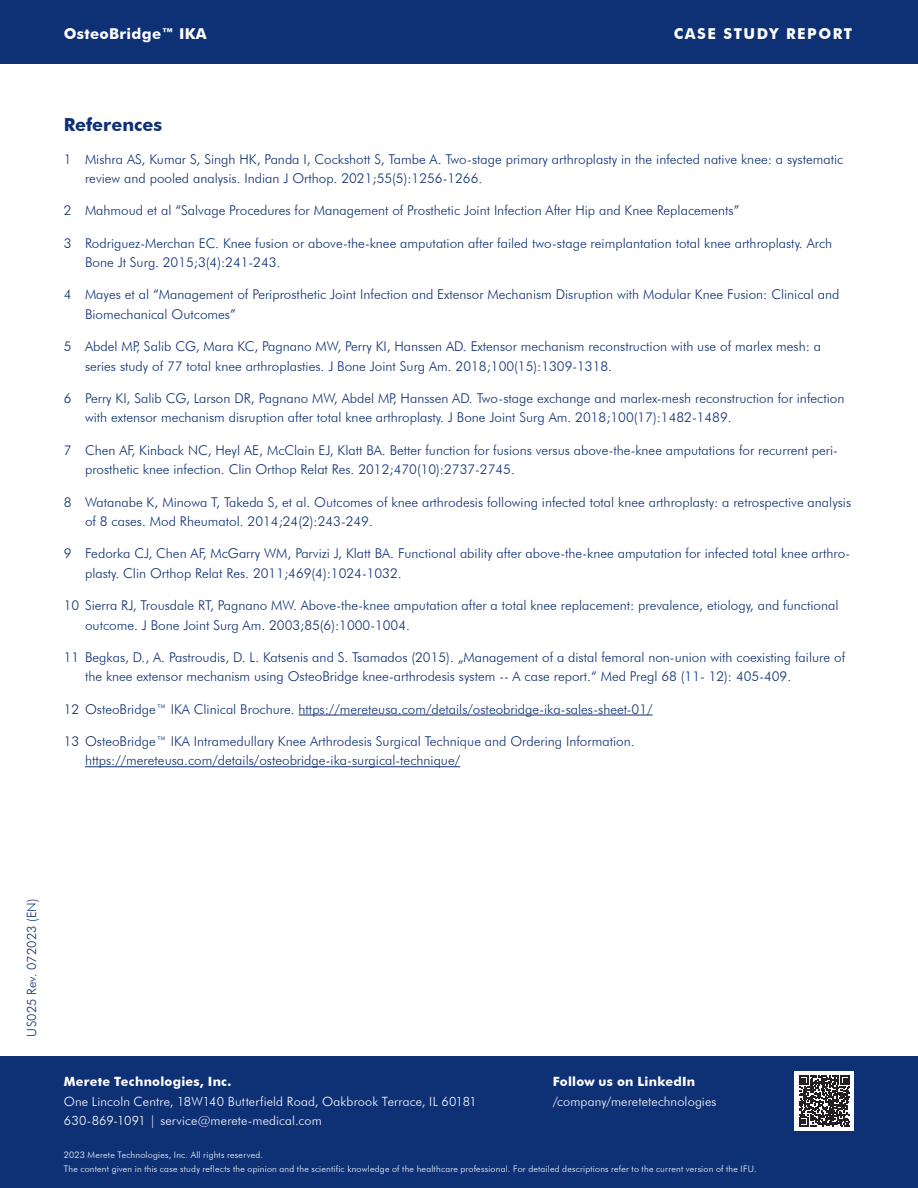
<style>
.page{position:relative;width:918px;height:1188px;background:#fff}
.page>*{position:absolute;margin:0;border:0;box-sizing:border-box;transform-origin:0 0}
.Fließtext{font:700 18px "Futura BT";color:#0e3074}
.t1{font:700 15px "Futura BT";letter-spacing:.05em;color:#fff}
.t2{font:700 15px "Futura BT";letter-spacing:.02em;color:#fff}
.t3{font:300 13.5px/19.5px "Futura BT";color:#0e3074}
.t4{font:300 12.75px/19.5px "Futura BT";letter-spacing:.01em;color:#fff}
.t5{font:700 12.75px "Futura BT";letter-spacing:.02em;color:#fff}
.t6{font:300 12.75px "Futura BT";letter-spacing:.005em;color:#0e3074}
.t7{font:300 9px/13.5px "Futura BT";letter-spacing:.025em;color:#fff}
.s1{font-weight:700}
</style>
<div class="page">
<div style="left:0;top:1056px;width:918px;height:132px;background:#0e3074"></div>
<div style="left:795px;top:1071px;width:59px;height:60px;background:#fff"></div>
<svg style="left:799px;top:1075px;width:51px;height:51px"></svg>
<div style="left:0;top:0;width:918px;height:64px;background:#0e3074"></div>
<hr style="left:299px;top:715px;width:354px;height:1px;background:#0e3074">
<hr style="left:85px;top:766px;width:375px;height:1px;background:#0e3074">
<p class="t2" style="left:64px;top:24px;width:144px">OsteoBridge™ IKA</p>
<p class="t1" style="left:674px;top:24px;width:43px">CASE</p>
<p class="t1" style="left:724px;top:24px;width:56px">STUDY</p>
<p class="t1" style="left:786px;top:24px;width:67px">REPORT</p>
<p class="Fließtext" style="left:64px;top:114px;width:100px">References</p>
<h3 class="t3" style="left:85px;top:149px;width:760px">Mishra AS, Kumar ,S Singh HK, Panda ,I Cockshott ,S Tambe .A Two-stage primary arthroplasty in the infected native knee a: systematic</h3>
<h3 class="t3" style="left:64px;top:149px;width:9px">1</h3>
<h3 class="t3" style="left:64px;top:201px;width:9px">2</h3>
<h3 class="t3" style="left:85px;top:169px;width:399px">review and pooled analysis. Indian J Orthop. 2021;55 (5) :1256-1266.</h3>
<h3 class="t3" style="left:85px;top:201px;width:656px">Mahmoud et al “Salvage Procedures for Management of Prosthetic Joint Infection After Hip and Knee Replacements“</h3>
<h3 class="t3" style="left:64px;top:233px;width:9px">3</h3>
<h3 class="t3" style="left:85px;top:233px;width:749px">Rodriguez-Merchan EC. Knee fusion or above-the-knee amputation after failed two-stage reimplantation total knee arthroplasty. Arch</h3>
<h3 class="t3" style="left:64px;top:285px;width:9px">4</h3>
<h3 class="t3" style="left:85px;top:253px;width:197px">Bone Jt Surg. 2015 (4)3; :241-243.</h3>
<h3 class="t3" style="left:85px;top:285px;width:756px">Mayes et al “Management of Periprosthetic Joint Infection and Extensor Mechanism Disruption with Modular Knee Fusion: Clinical and</h3>
<h3 class="t3" style="left:64px;top:337px;width:9px">5</h3>
<h3 class="t3" style="left:85px;top:304px;width:152px">Biomechanical Outcomes“</h3>
<h3 class="t3" style="left:136px;top:337px;width:687px">, Salib CG, Mara KC, Pagnano MW, Perry KI, Hanssen AD. Extensor mechanism reconstruction with use of marlex mesh a:</h3>
<h3 class="t3" style="left:85px;top:337px;width:56px">Abdel MP</h3>
<h3 class="t3" style="left:64px;top:388px;width:9px">6</h3>
<h3 class="t3" style="left:85px;top:356px;width:529px">series study of 77 total knee arthroplasties J. Bone Joint Surg Am. 2018;100)15(:1309-1318.</h3>
<h3 class="t3" style="left:393px;top:388px;width:453px">, Hanssen AD. Two-stage exchange and marlex-mesh reconstruction for infection</h3>
<h3 class="t3" style="left:85px;top:388px;width:313px">Perry KI, Salib CG, Larson DR, Pagnano MW, Abdel MP</h3>
<h3 class="t3" style="left:64px;top:440px;width:9px">7</h3>
<h3 class="t3" style="left:85px;top:408px;width:648px">with extensor mechanism disruption after total knee arthroplasty J. Bone Joint Surg Am. 2018;100)17(:1482-1489.</h3>
<h3 class="t3" style="left:85px;top:460px;width:431px">prosthetic knee infection. Clin Orthop Relat Res. 2012;470)10(:2737-2745.</h3>
<h3 class="t3" style="left:132px;top:440px;width:708px">, Kinback NC, Heyl AE, McClain EJ, Klatt BA. Better function for fusions versus above-the-knee amputations for recurrent peri-</h3>
<h3 class="t3" style="left:85px;top:440px;width:51px">Chen AF</h3>
<h3 class="t3" style="left:64px;top:492px;width:9px">8</h3>
<h3 class="t3" style="left:85px;top:492px;width:768px">Watanabe ,K Minowa ,T Takeda ,S et al. Outcomes of knee arthrodesis following infected total knee arthroplasty a: retrospective analysis</h3>
<h3 class="t3" style="left:64px;top:544px;width:9px">9</h3>
<h3 class="t3" style="left:85px;top:511px;width:289px">of 8 cases. Mod Rheumatol. 2014;24 (2) :243-249.</h3>
<h3 class="t3" style="left:85px;top:563px;width:318px">plasty. Clin Orthop Relat Res. 2011;469 (4) :1024-1032.</h3>
<h3 class="t3" style="left:203px;top:544px;width:649px">, McGarry WM, Parvizi ,J Klatt BA. Functional ability after above-the-knee amputation for infected total knee arthro-</h3>
<h3 class="t3" style="left:85px;top:544px;width:122px">Fedorka CJ, Chen AF</h3>
<h3 class="t3" style="left:85px;top:595px;width:755px;text-indent:-21px">10 Sierra RJ, Trousdale RT, Pagnano MW. Above-the-knee amputation after a total knee replacement: prevalence, etiology, and functional outcome J. Bone Joint Surg Am. 2003;85 (6) :1000-1004.</h3>
<h3 class="t3" style="left:85px;top:647px;width:762px;text-indent:-21px">11 Begkas D, .A. , Pastroudis D, .L. Katsenis and .S Tsamados (2015 „. ) Management of a distal femoral non-union with coexisting failure of the knee extensor mechanism using OsteoBridge knee-arthrodesis system -- A case report.“ Med Pregl 68 )11- 12 :( 405-409.</h3>
<h3 class="t3" style="left:64px;top:699px;width:590px">12 OsteoBridge™ IKA Clinical Brochure. https://mereteusa.com/details/osteobridge-ika-sales-sheet-01/</h3>
<h3 class="t3" style="left:85px;top:731px;width:551px;text-indent:-21px">13 OsteoBridge™ IKA Intramedullary Knee Arthrodesis Surgical Technique and Ordering Information. https://mereteusa.com/details/osteobridge-ika-surgical-technique/</h3>
<p class="t6" style="left:24px;top:1037px;width:140px;rotate:-90deg">US025 Rev. 072023 (EN(</p>
<p class="t5" style="left:64px;top:1074px;width:169px">Merete Technologies, Inc.</p>
<p class="t4" style="left:64px;top:1091px;width:414px">One Lincoln Centre, 18W140 Butterfield Road, Oakbrook Terrace IL, 60181</p>
<p class="t4" style="left:64px;top:1111px;width:260px">630-869-1091 | service@merete-medical.com</p>
<p class="t4" style="left:553px;top:1072px;width:165px"><span class="s1">Follow us on LinkedIn </span>/company/meretetechnologies</p>
<p class="t7" style="left:64px;top:1148px;width:694px">2023 Merete Technologies, Inc. All rights reserved.<br>The content given in this case study reflects the opinion and the scientific knowledge of the healthcare professional. For detailed descriptions refer to the current version of the IFU.</p>
</div>
